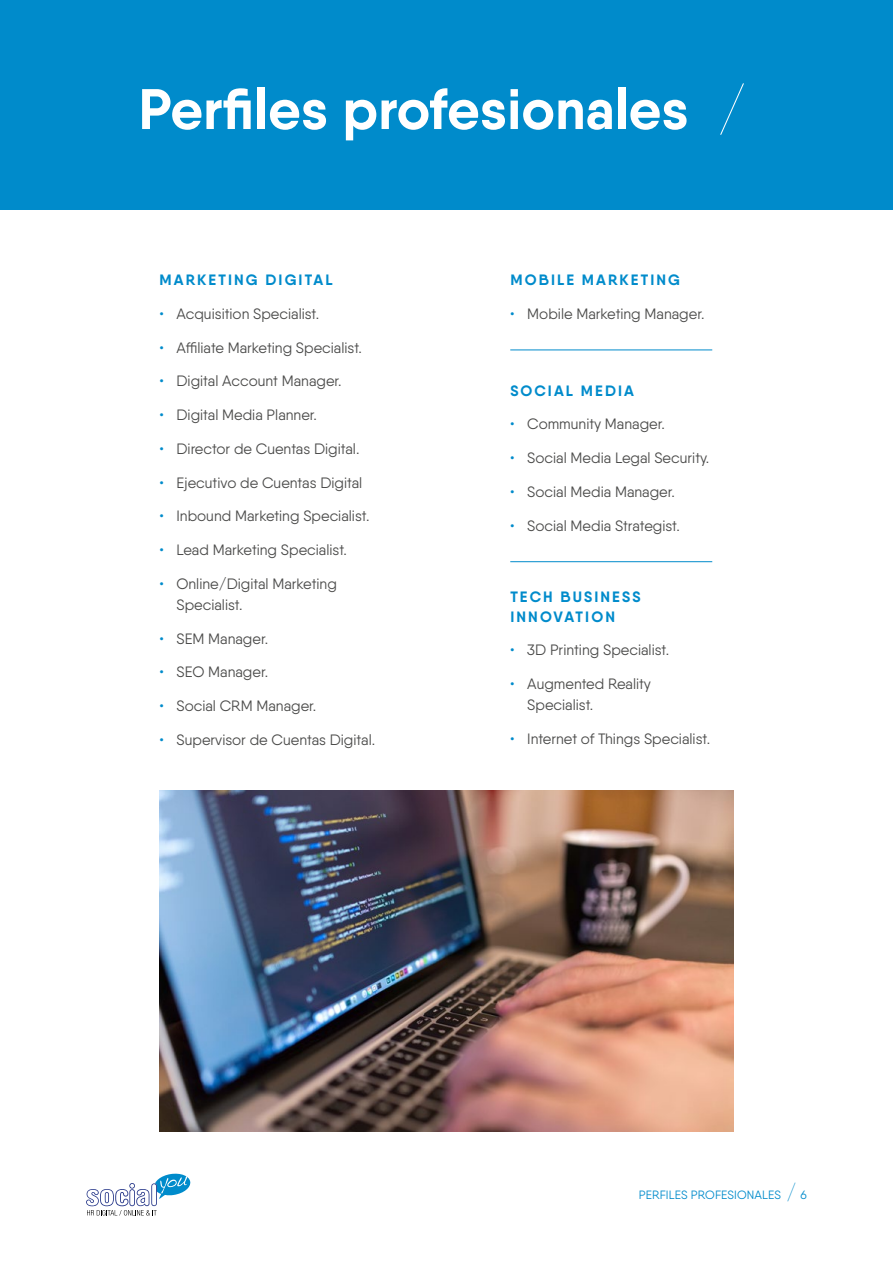
<style>
.page{position:relative;width:893px;height:1263px;background:#fff}
.page>*{position:absolute;margin:0;border:0;box-sizing:border-box;transform-origin:0 0}
.t1{font:700 57px "Qanelas";color:#fff}
.t2{font:15px/21px "Qanelas";color:#4a4a49}
.t3{font:700 15px/19.5px "Qanelas";letter-spacing:.14em;color:#008bcb}
.t4{font:12px "Qanelas";letter-spacing:.01em;color:#008bcb}
.s1{font-weight:100}
.s2{color:#008bcb}
.s3{font-family:"Uni Sans";font-weight:100;font-size:25.5px}
</style>
<div class="page">
<div style="left:0;top:0;width:893px;height:210px;background:#008bcb"></div>
<hr style="left:510px;top:350px;width:202px;height:1px;background:#008bcb">
<hr style="left:510px;top:561px;width:202px;height:1px;background:#008bcb">
<img style="left:159px;top:791px;width:574px;height:340px">
<svg style="left:86px;top:1173px;width:105px;height:42px"></svg>
<h1 class="t1" style="left:138px;top:73px;width:610px">Perfiles profesionales <span class="s1">/</span></h1>
<p class="t3" style="left:160px;top:270px;width:175px">MARKETING DIGITAL</p>
<p class="t2" style="left:159px;top:303px;width:161px"><span class="s2">•</span> Acquisition Specialist.</p>
<p class="t2" style="left:159px;top:337px;width:204px"><span class="s2">•</span> Affiliate Marketing Specialist.</p>
<p class="t2" style="left:159px;top:370px;width:184px"><span class="s2">•</span> Digital Account Manager.</p>
<p class="t2" style="left:159px;top:404px;width:159px"><span class="s2">•</span> Digital Media Planner.</p>
<p class="t2" style="left:159px;top:438px;width:202px"><span class="s2">•</span> Director de Cuentas Digital.</p>
<p class="t2" style="left:159px;top:472px;width:204px"><span class="s2">•</span> Ejecutivo de Cuentas Digital</p>
<p class="t2" style="left:159px;top:505px;width:211px"><span class="s2">•</span> Inbound Marketing Specialist.</p>
<p class="t2" style="left:159px;top:539px;width:189px"><span class="s2">•</span> Lead Marketing Specialist.</p>
<p class="t2" style="left:176px;top:573px;width:162px;text-indent:-17px"><span class="s2">•</span> Online/Digital Marketing<br>Specialist.</p>
<p class="t2" style="left:159px;top:628px;width:110px"><span class="s2">•</span> SEM Manager.</p>
<p class="t2" style="left:159px;top:661px;width:110px"><span class="s2">•</span> SEO Manager.</p>
<p class="t2" style="left:159px;top:695px;width:158px"><span class="s2">•</span> Social CRM Manager.</p>
<p class="t2" style="left:159px;top:729px;width:217px"><span class="s2">•</span> Supervisor de Cuentas Digital.</p>
<p class="t3" style="left:510px;top:270px;width:171px">MOBILE MARKETING</p>
<p class="t2" style="left:510px;top:303px;width:196px"><span class="s2">•</span> Mobile Marketing Manager.</p>
<p class="t3" style="left:510px;top:381px;width:125px">SOCIAL MEDIA</p>
<p class="t2" style="left:510px;top:413px;width:156px"><span class="s2">•</span> Community Manager.</p>
<p class="t2" style="left:510px;top:447px;width:200px"><span class="s2">•</span> Social Media Legal Security.</p>
<p class="t2" style="left:510px;top:481px;width:166px"><span class="s2">•</span> Social Media Manager.</p>
<p class="t2" style="left:510px;top:515px;width:171px"><span class="s2">•</span> Social Media Strategist.</p>
<p class="t3" style="left:510px;top:587px;width:132px">TECH BUSINESS<br>INNOVATION</p>
<p class="t2" style="left:510px;top:639px;width:160px"><span class="s2">•</span> 3D Printing Specialist.</p>
<p class="t2" style="left:527px;top:673px;width:125px;text-indent:-17px"><span class="s2">•</span> Augmented Reality<br>Specialist.</p>
<p class="t2" style="left:510px;top:728px;width:201px"><span class="s2">•</span> Internet of Things Specialist.</p>
<p class="t4" style="left:639px;top:1187px;width:170px">PERFILES PROFESIONALES <span class="s3">/</span> 6</p>
</div>
